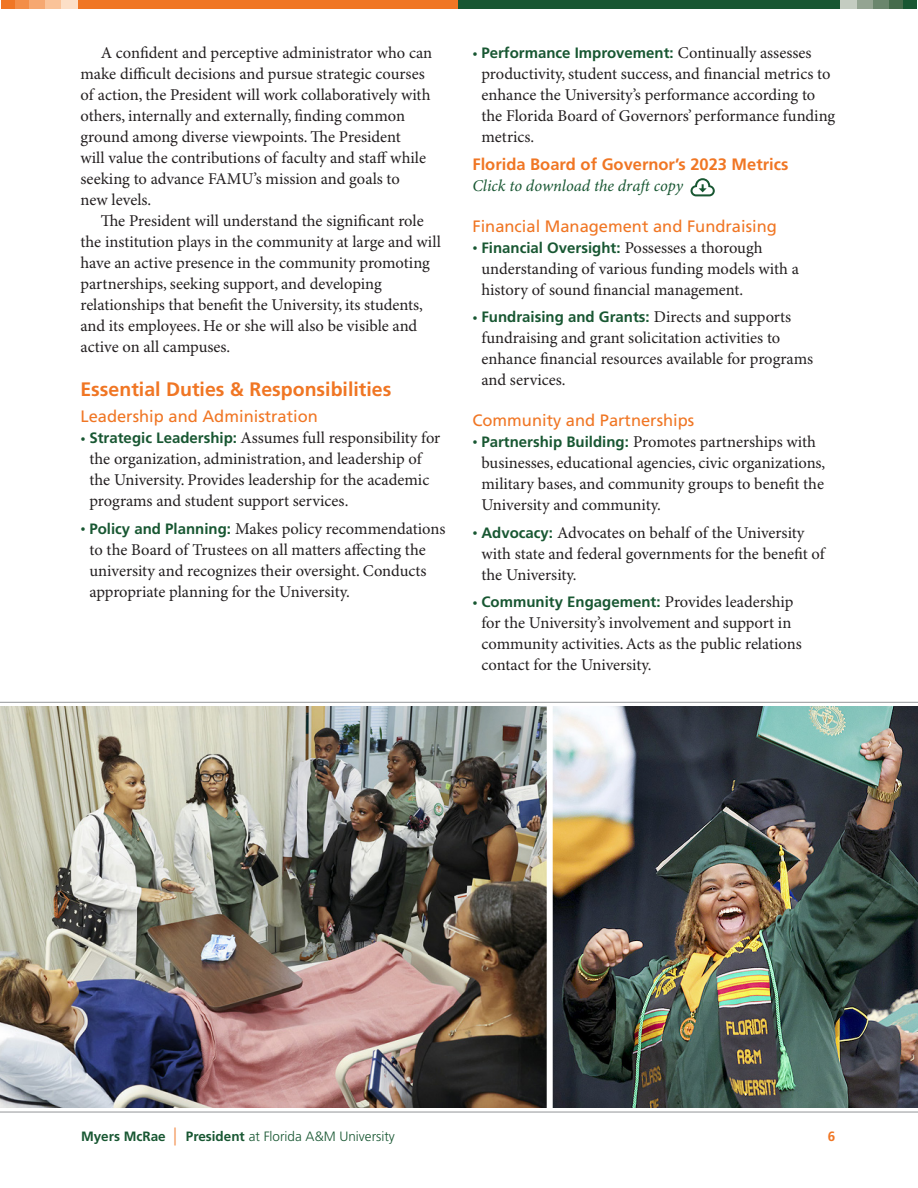
<style>
.page{position:relative;width:918px;height:1188px;background:#fff}
.page>*{position:absolute;margin:0;border:0;box-sizing:border-box;transform-origin:0 0}
.t1{font:700 19.5px "Frutiger LT Pro";color:#f07624}
.t2{font:16.5px/21px "Minion Pro";color:#231f20}
.t3{font:16.5px "Frutiger LT Pro";color:#f07624}
.t4{font:700 16.5px "Frutiger LT Pro";color:#f07624}
.t5{font:italic 16.5px "Minion Pro";color:#185732}
.t6{font:700 15px "Frutiger LT Pro";color:#185732}
.t7{font:300 13.5px "Frutiger LT Pro";color:#185732}
.t8{font:700 13.5px "Frutiger LT Pro";color:#f07624}
.s1{font-size:13.5px;color:#185732}
.s2{font-family:"Frutiger LT Pro";font-weight:700;font-size:15px;color:#185732}
.s3{font-family:"Minion Pro";font-weight:400;font-size:13.5px}
.s4{font-family:"Minion Pro";font-weight:400;font-size:16.5px;color:#231f20}
.s5{font-weight:700}
.s6{font-stretch:condensed;font-size:18px;color:#f07624}
</style>
<div class="page">
<div style="left:1px;top:0;width:781px;height:9px;background:#f07624"></div>
<div style="left:15px;top:0;width:60px;height:9px;background:#f38e48"></div>
<div style="left:29px;top:0;width:16px;height:9px;background:#f6a871"></div>
<div style="left:45px;top:0;width:17px;height:9px;background:#fac399"></div>
<div style="left:61px;top:0;width:16px;height:9px;background:#fcdfc7"></div>
<div style="left:458px;top:0;width:459px;height:9px;background:#185732"></div>
<div style="left:843px;top:0;width:60px;height:9px;background:#466c4c"></div>
<div style="left:873px;top:0;width:16px;height:9px;background:#6b866d"></div>
<div style="left:856px;top:0;width:17px;height:9px;background:#94a492"></div>
<div style="left:841px;top:0;width:16px;height:9px;background:#c4ccc1"></div>
<svg style="left:0;top:702px;width:918px;height:411px"></svg>
<img style="left:0;top:706px;width:917px;height:402px">
<div style="left:547px;top:706px;width:6px;height:402px;background:#fff"></div>
<svg style="left:691px;top:178px;width:24px;height:18px"></svg>
<p class="t2" style="left:80px;top:43px;width:353px;text-indent:20px">A confident and perceptive administrator who can make difficult decisions and pursue strategic courses of action, the President will work collaboratively with others, internally and externally, finding common ground among diverse viewpoints. The President<br>will value the contributions of faculty and staff while seeking to advance FAMU’s mission and goals to<br>new levels.</p>
<p class="t2" style="left:80px;top:211px;width:362px;text-indent:20px">The President will understand the significant role the institution plays in the community at large and will have an active presence in the community promoting partnerships, seeking support, and developing relationships that benefit the University, its students, and its employees. He or she will also be visible and active on all campuses.</p>
<p class="t1" style="left:80px;top:378px;width:312px">Essential Duties &amp; Responsibilities</p>
<p class="t3" style="left:80px;top:407px;width:239px">Leadership and Administration</p>
<p class="t2" style="left:89px;top:428px;width:352px;text-indent:-9px"><span class="s1">•</span> <span class="s2">Strategic Leadership:</span> Assumes full responsibility for the organization, administration, and leadership of the University. Provides leadership for the academic programs and student support services.</p>
<p class="t2" style="left:89px;top:519px;width:357px;text-indent:-9px"><span class="s1">•</span> <span class="s2">Policy and Planning:</span> Makes policy recommendations to the Board of Trustees on all matters affecting the university and recognizes their oversight. Conducts appropriate planning for the University.</p>
<p class="t6" style="left:472px;top:44px;width:341px"><span class="s3">•</span> Performance Improvement: <span class="s4">Continually assesses</span></p>
<p class="t2" style="left:481px;top:64px;width:355px">productivity, student success, and financial metrics to enhance the University’s performance according to the Florida Board of Governors’ performance funding metrics.</p>
<p class="t4" style="left:472px;top:155px;width:318px">Florida Board of Governor’s 2023 Metrics</p>
<p class="t5" style="left:472px;top:176px;width:212px">Click to download the draft copy</p>
<p class="t3" style="left:472px;top:216px;width:306px">Financial Management and Fundraising</p>
<p class="t6" style="left:472px;top:239px;width:292px"><span class="s3">•</span> Financial Oversight: <span class="s4">Possesses a thorough</span></p>
<p class="t2" style="left:481px;top:259px;width:319px">understanding of various funding models with a history of sound financial management.</p>
<p class="t6" style="left:472px;top:308px;width:320px"><span class="s3">•</span> Fundraising and Grants: <span class="s4">Directs and supports</span></p>
<p class="t2" style="left:481px;top:328px;width:333px">fundraising and grant solicitation activities to enhance financial resources available for programs and services.</p>
<p class="t3" style="left:472px;top:411px;width:223px">Community and Partnerships</p>
<p class="t2" style="left:481px;top:432px;width:345px;text-indent:-9px"><span class="s1">•</span> <span class="s2">Partnership Building:</span> Promotes partnerships with businesses, educational agencies, civic organizations, military bases, and community groups to benefit the University and community.</p>
<p class="t2" style="left:481px;top:523px;width:345px;text-indent:-9px"><span class="s1">•</span> <span class="s2">Advocacy:</span> Advocates on behalf of the University with state and federal governments for the benefit of the University.</p>
<p class="t6" style="left:472px;top:593px;width:322px"><span class="s3">•</span> Community Engagement: <span class="s4">Provides leadership</span></p>
<p class="t2" style="left:481px;top:613px;width:322px">for the University’s involvement and support in community activities. Acts as the public relations contact for the University.</p>
<p class="t7" style="left:81px;top:1128px;width:315px"><span class="s5">Myers McRae</span> <span class="s6">|</span> <span class="s5">President</span> at Florida A&amp;M University</p>
<p class="t8" style="left:828px;top:1128px;width:9px">6</p>
</div>
